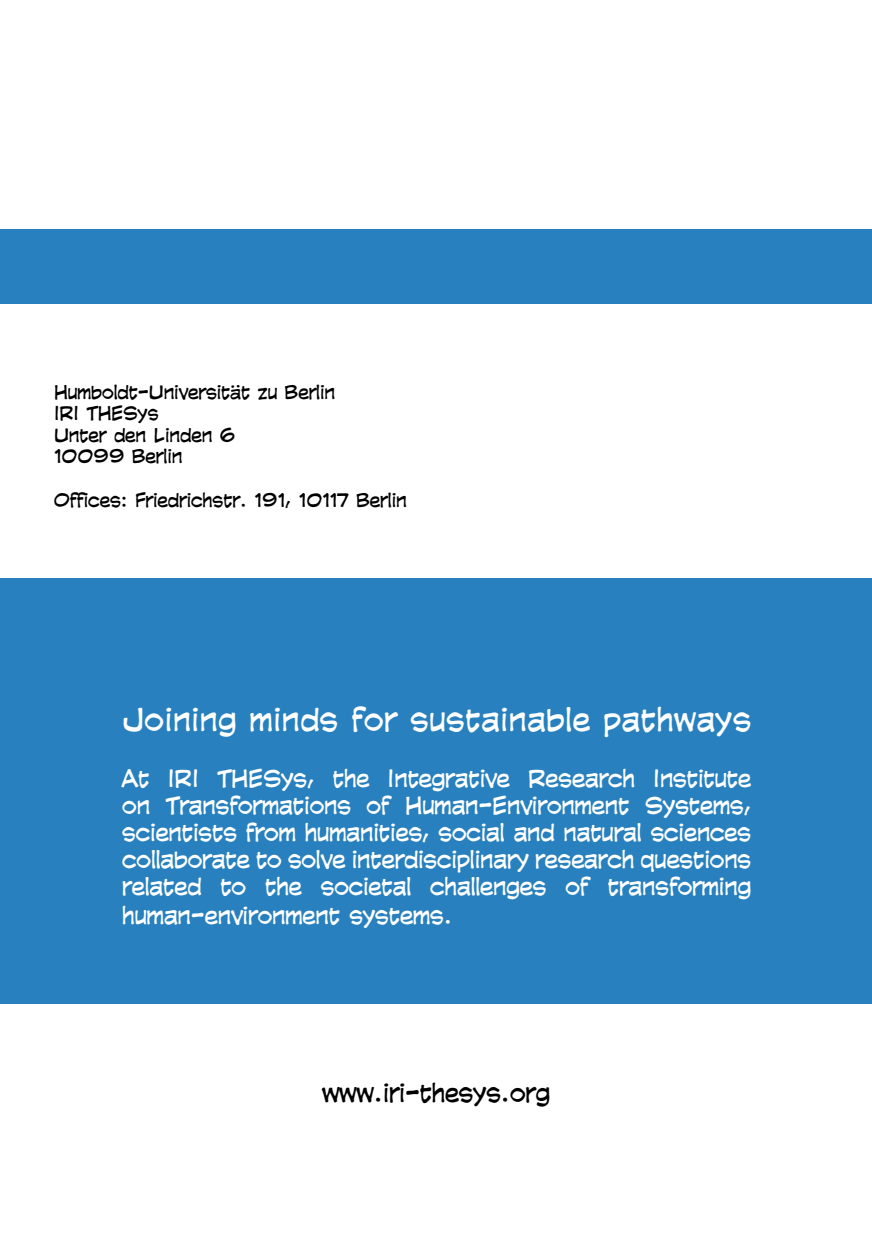
<style>
.page{position:relative;width:872px;height:1242px;background:#fff}
.page>*{position:absolute;margin:0;border:0;box-sizing:border-box;transform-origin:0 0}
.t1{font:30px "CC Comicrazy";letter-spacing:.03em;color:#fff}
.t2{font:24px "CC Comicrazy";color:#000}
.t3{font:22.5px/27.3px "CC Comicrazy";color:#fff;text-align:justify}
.t4{font:18px/21.6px "CC Comicrazy";color:#000}
</style>
<div class="page">
<div style="left:0;top:578px;width:872px;height:425px;background:#2881be"></div>
<div style="left:0;top:229px;width:872px;height:75px;background:#2881be"></div>
<p class="t4" style="left:54px;top:380px;width:283px">Humboldt-Universität zu Berlin<br>IRI THESys<br>Unter den Linden 6<br>10099 Berlin</p>
<p class="t4" style="left:54px;top:488px;width:354px">Offices: Friedrichstr. 191, 10117 Berlin</p>
<h1 class="t1" style="left:122px;top:701px;width:630px">Joining minds for sustainable pathways</h1>
<p class="t3" style="left:122px;top:764px;width:630px">At IRI THESys, the Integrative Research Institute on Transformations of Human-Environment Systems, scientists from humanities, social and natural sciences collaborate to solve interdisciplinary research questions related to the societal challenges of transforming human-environment systems.</p>
<p class="t2" style="left:322px;top:1078px;width:229px">www.iri-thesys.org</p>
</div>
